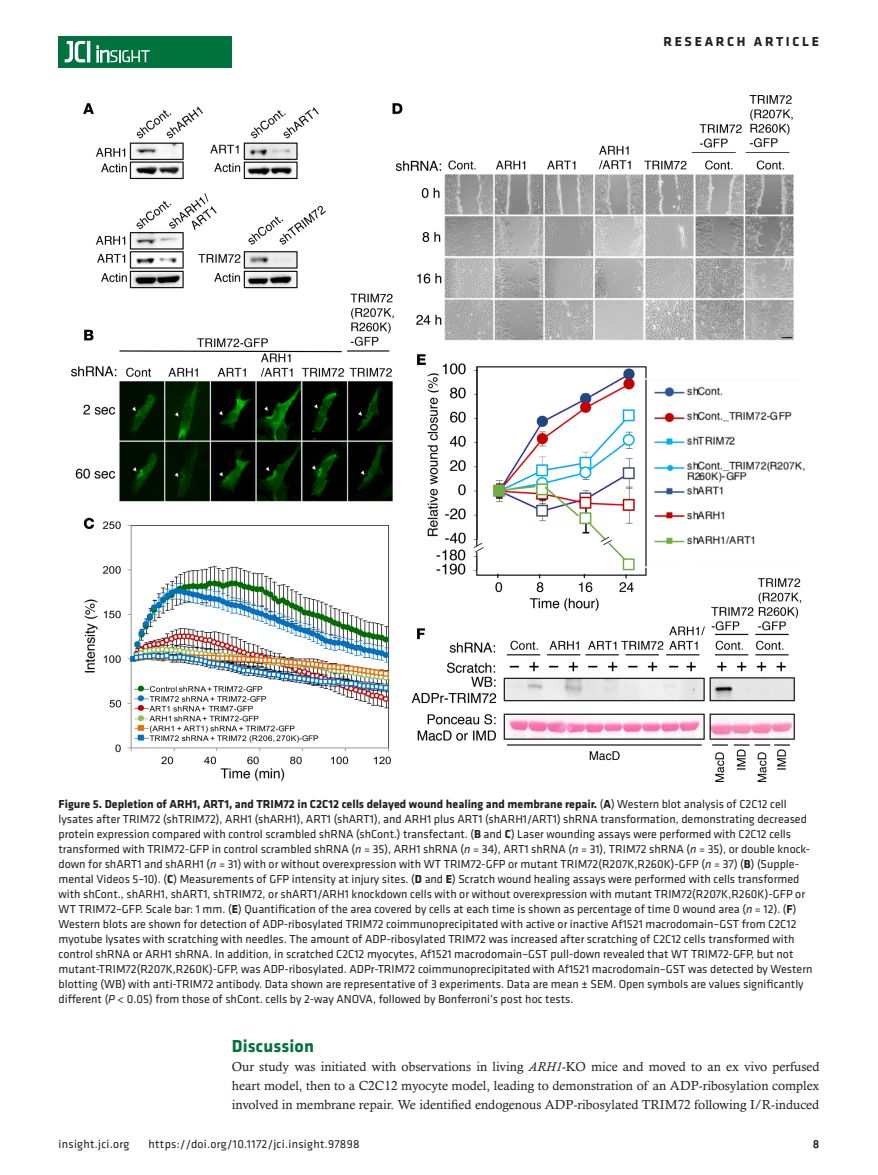
<style>
.page{position:relative;width:878px;height:1175px;background:#fff}
.page>*{position:absolute;margin:0;border:0;box-sizing:border-box;transform-origin:0 0}
.t1{font:700 18px "Klavika";letter-spacing:.01em;color:#00723e}
.t2{font:700 13.5px "Klavika Basic";letter-spacing:.2em;color:#231f20}
.t3{font:13.2px/18.8px "Calisto MT Std";color:#231f20;text-align:justify}
.t4{font:12px/15px "Klavika Basic";color:#231f20}
.t5{font:12px "Klavika Basic";letter-spacing:.025em;color:#231f20}
.t6{font:500 12px "Klavika Basic";color:#231f20}
.s1{font-weight:700}
.s2{font-style:italic}
</style>
<div class="page">
<div style="left:59px;top:36px;width:173px;height:31px;background:#00723e"></div>
<hr style="left:87px;top:41px;width:3px;height:21px;background:#fff">
<svg style="left:64px;top:41px;width:21px;height:22px"></svg>
<svg style="left:97px;top:46px;width:53px;height:16px"></svg>
<img style="left:72px;top:96px;width:733px;height:686px">
<p class="t2" style="left:663px;top:32px;width:157px">RESEARCH ARTICLE</p>
<p class="t4" style="left:59px;top:796px;width:755px"><span class="s1">Figure 5. Depletion of ARH1, ART1, and TRIM72 in C2C12 cells delayed wound healing and membrane repair.</span> (<span class="s1">A</span>) Western blot analysis of C2C12 cell lysates after TRIM72 (shTRIM72), ARH1 (shARH1), ART1 (shART1), and ARH1 plus ART1 (shARH1/ART1) shRNA transformation, demonstrating decreased protein expression compared with control scrambled shRNA (shCont.) transfectant. (<span class="s1">B</span> and <span class="s1">C</span>) Laser wounding assays were performed with C2C12 cells transformed with TRIM72-GFP in control scrambled shRNA (<span class="s2">n</span> = 35), ARH1 shRNA (<span class="s2">n</span> = 34), ART1 shRNA (<span class="s2">n</span> = 31), TRIM72 shRNA (<span class="s2">n</span> = 35), or double knock&shy;down for shART1 and shARH1 (<span class="s2">n</span> = 31) with or without overexpression with WT TRIM72-GFP or mutant TRIM72(R207K,R260K)-GFP (<span class="s2">n</span> = 37) (<span class="s1">B</span>) (Supple&shy;mental Videos 5–10). (<span class="s1">C</span>) Measurements of GFP intensity at injury sites. (<span class="s1">D</span> and <span class="s1">E</span>) Scratch wound healing assays were performed with cells transformed with shCont., shARH1, shART1, shTRIM72, or shART1/ARH1 knockdown cells with or without overexpression with mutant TRIM72(R207K,R260K)-GFP or WT TRIM72–GFP. Scale bar: 1 mm. (<span class="s1">E</span>) Quantification of the area covered by cells at each time is shown as percentage of time 0 wound area (<span class="s2">n</span> = 12). (<span class="s1">F</span>)<br>Western blots are shown for detection of ADP-ribosylated TRIM72 coimmunoprecipitated with active or inactive Af1521 macrodomain–GST from C2C12 myotube lysates with scratching with needles. The amount of ADP-ribosylated TRIM72 was increased after scratching of C2C12 cells transformed with control shRNA or ARH1 shRNA. In addition, in scratched C2C12 myocytes, Af1521 macrodomain–GST pull-down revealed that WT TRIM72-GFP, but not mutant-TRIM72(R207K,R260K)-GFP, was ADP-ribosylated. ADPr-TRIM72 coimmunoprecipitated with Af1521 macrodomain–GST was detected by Western blotting (WB) with anti-TRIM72 antibody. Data shown are representative of 3 experiments. Data are mean ± SEM. Open symbols are values significantly different (<span class="s2">P</span> &lt; 0.05) from those of shCont. cells by 2-way ANOVA, followed by Bonferroni’s post hoc tests.</p>
<h1 class="t1" style="left:232px;top:1033px;width:84px">Discussion</h1>
<p class="t3" style="left:232px;top:1057px;width:589px">Our study was initiated with observations in living <span class="s2">ARH1</span>-KO mice and moved to an ex vivo perfused heart model, then to a C2C12 myocyte model, leading to demonstration of an ADP-ribosylation complex involved in membrane repair. We identified endogenous ADP-ribosylated TRIM72 following I/R-induced</p>
<p class="t5" style="left:58px;top:1135px;width:72px">insight.jci.org</p>
<p class="t5" style="left:148px;top:1135px;width:213px">https://doi.org/10.1172/jci.insight.97898</p>
<p class="t6" style="left:812px;top:1135px;width:8px">8</p>
</div>
